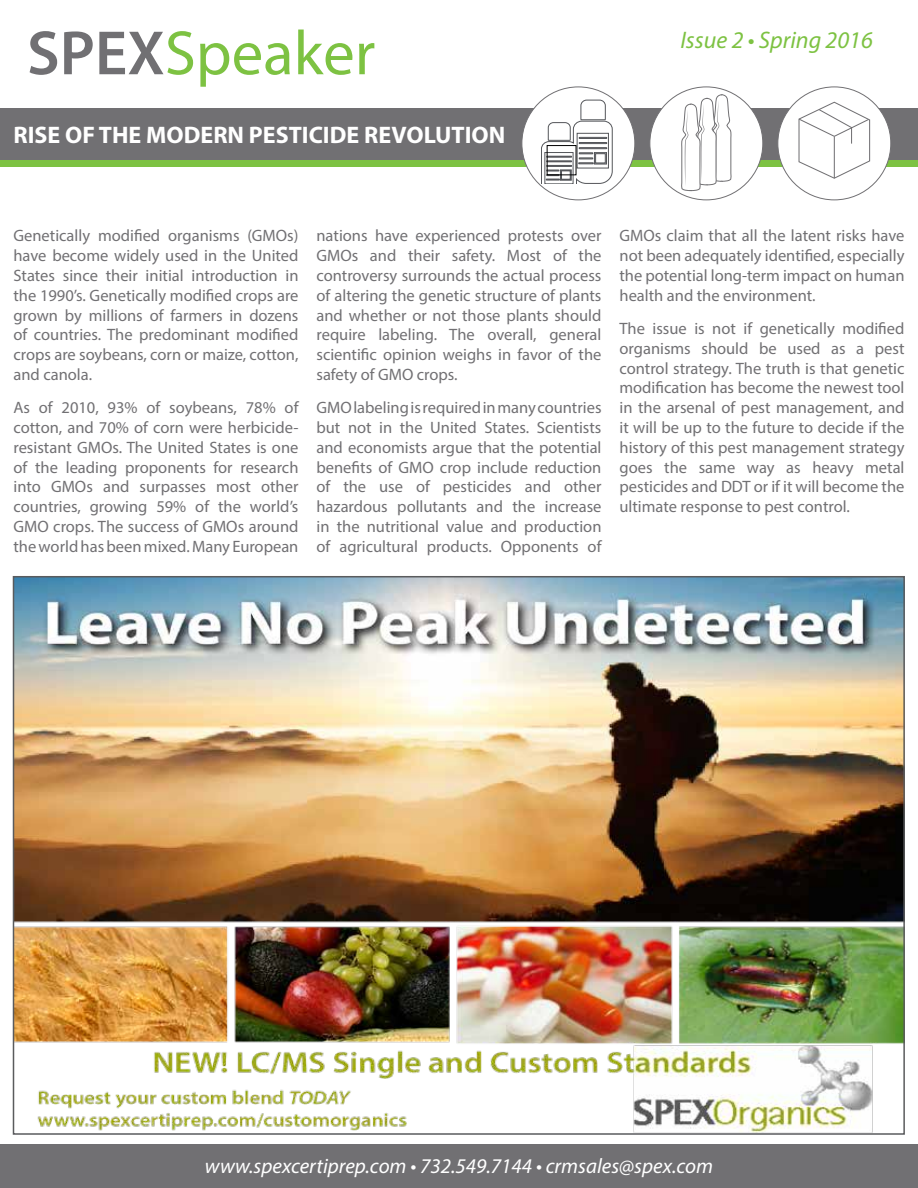
<style>
.page{position:relative;width:918px;height:1188px;background:#fff}
.page>*{position:absolute;margin:0;border:0;box-sizing:border-box;transform-origin:0 0}
.t1{font:63px "Myriad Pro";color:#7dc242}
.t2{font:700 24px "Myriad Pro";color:#fff}
.t3{font:italic 24px "Myriad Pro";color:#7dc242}
.t4{font:italic 21px "Myriad Pro";color:#fff}
.t5{font:16.5px/19.8px "Myriad Pro";color:#717073;text-align:justify}
.s1{font-weight:600;color:#717073}
</style>
<div class="page">
<div style="left:0;top:1144px;width:918px;height:44px;background:#717073"></div>
<svg style="left:0;top:159px;width:918px;height:7px;background:#7bb649"></svg>
<div style="left:0;top:108px;width:918px;height:51px;background:#717073"></div>
<div style="left:522px;top:87px;width:113px;height:113px;background:#fff;border-radius:50%"></div>
<div style="left:650px;top:87px;width:113px;height:113px;background:#fff;border-radius:50%"></div>
<div style="left:778px;top:87px;width:113px;height:113px;background:#fff;border-radius:50%"></div>
<svg style="left:541px;top:100px;width:71px;height:84px"></svg>
<div style="left:547px;top:145px;width:29px;height:30px;border:1px solid #000"></div>
<svg style="left:681px;top:94px;width:51px;height:97px"></svg>
<svg style="left:798px;top:101px;width:73px;height:78px"></svg>
<hr style="left:834px;top:137px;width:1px;height:41px;background:#717073">
<img style="left:16px;top:579px;width:886px;height:553px">
<h1 class="t1" style="left:27px;top:14px;width:350px"><span class="s1">SPEX</span>Speaker</h1>
<h2 class="t3" style="left:680px;top:25px;width:194px">Issue 2 • Spring 2016</h2>
<h2 class="t2" style="left:14px;top:119px;width:493px">RISE OF THE MODERN PESTICIDE REVOLUTION</h2>
<p class="t5" style="left:14px;top:226px;width:287px">Genetically modified organisms (GMOs) have become widely used in the United States since their initial introduction in the 1990’s. Genetically modified crops are grown by millions of farmers in dozens of countries. The predominant modified crops are soybeans, corn or maize, cotton, and canola.</p>
<p class="t5" style="left:14px;top:398px;width:287px">As of 2010, 93% of soybeans, 78% of cotton, and 70% of corn were herbicide&shy;resistant GMOs. The United States is one of the leading proponents for research into GMOs and surpasses most other countries, growing 59% of the world’s GMO crops. The success of GMOs around the world has been mixed. Many European</p>
<p class="t5" style="left:317px;top:226px;width:287px">nations have experienced protests over GMOs and their safety. Most of the controversy surrounds the actual process of altering the genetic structure of plants and whether or not those plants should require labeling. The overall, general scientific opinion weighs in favor of the safety of GMO crops.</p>
<p class="t5" style="left:317px;top:398px;width:287px">GMO labeling is required in many countries but not in the United States. Scientists and economists argue that the potential benefits of GMO crop include reduction of the use of pesticides and other hazardous pollutants and the increase in the nutritional value and production of agricultural products. Opponents of</p>
<p class="t5" style="left:620px;top:226px;width:287px">GMOs claim that all the latent risks have not been adequately identified, especially the potential long-term impact on human health and the environment.</p>
<p class="t5" style="left:620px;top:318px;width:287px">The issue is not if genetically modified organisms should be used as a pest control strategy. The truth is that genetic modification has become the newest tool in the arsenal of pest management, and it will be up to the future to decide if the history of this pest management strategy goes the same way as heavy metal pesticides and DDT or if it will become the ultimate response to pest control.</p>
<p class="t4" style="left:205px;top:1153px;width:510px">www.spexcertiprep.com • 732.549.7144 • crmsales@spex.com</p>
</div>
